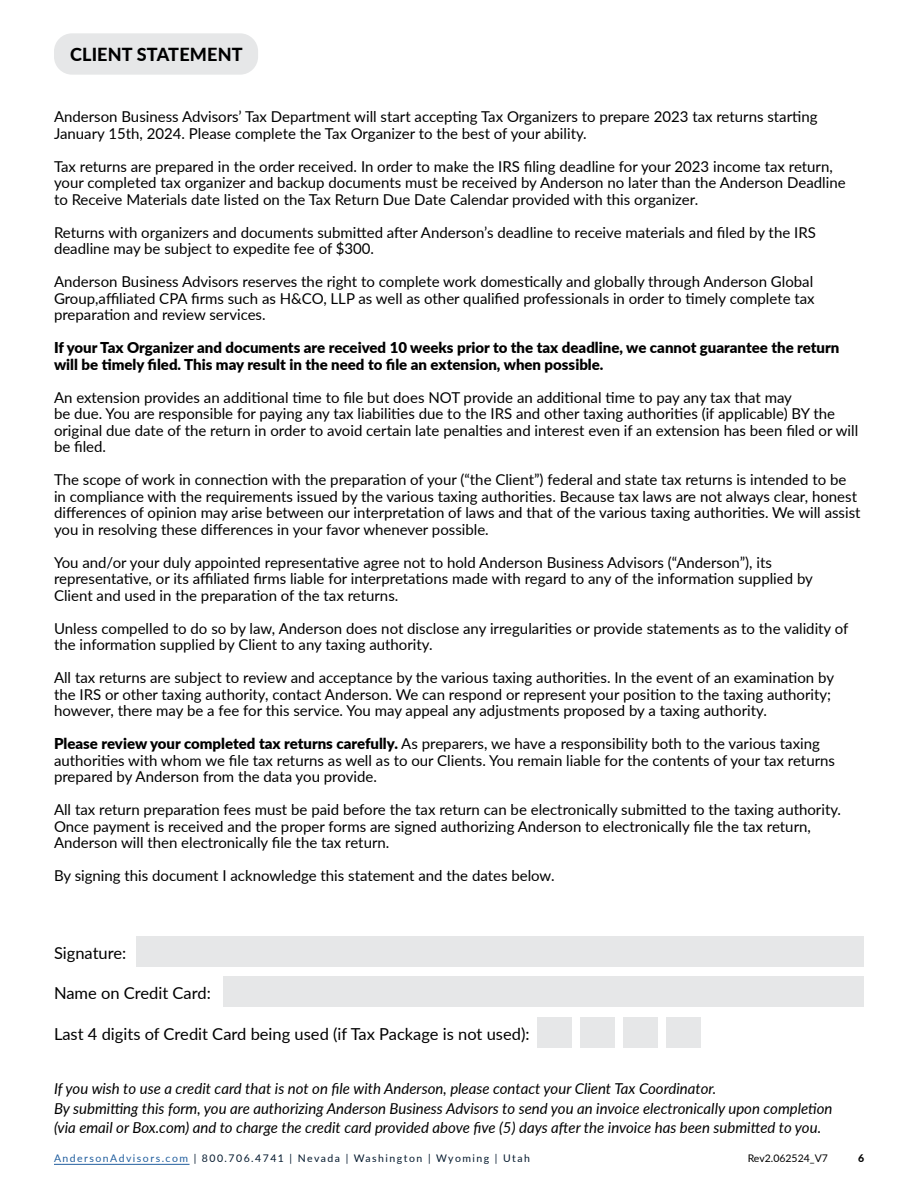
<style>
.page{position:relative;width:918px;height:1188px;background:#fff}
.page>*{position:absolute;margin:0;border:0;box-sizing:border-box;transform-origin:0 0}
.t1{font:800 18px "Lato";letter-spacing:.01em;color:#000}
.t2{font:16.5px "Lato";color:#000}
.t3{font:15px/16.5px "Lato";color:#000}
.t4{font:italic 15px/19.5px "Lato";color:#000}
.t5{font:900 15px/16.5px "Lato";color:#000}
.t6{font:10.5px "Lato";letter-spacing:.14em;color:#051a2e}
.t7{font:10.5px "Lato";color:#000}
.t8{font:800 10.5px "Lato";color:#000}
.s1{font-weight:900}
.s2{color:#215e9e}
</style>
<div class="page">
<hr style="left:54px;top:1164px;width:136px;height:1px;background:#215e9e">
<div style="left:54px;top:33px;width:204px;height:42px;background:#e6e7e8;border-radius:18px"></div>
<div style="left:136px;top:936px;width:728px;height:31px;background:#e6e7e8"></div>
<div style="left:224px;top:976px;width:640px;height:31px;background:#e6e7e8"></div>
<div style="left:537px;top:1017px;width:34px;height:30px;background:#e6e7e8"></div>
<div style="left:580px;top:1017px;width:34px;height:30px;background:#e6e7e8"></div>
<div style="left:623px;top:1017px;width:34px;height:30px;background:#e6e7e8"></div>
<div style="left:666px;top:1017px;width:34px;height:30px;background:#e6e7e8"></div>
<p class="t1" style="left:70px;top:41px;width:174px">CLIENT STATEMENT</p>
<p class="t3" style="left:54px;top:108px;width:765px">Anderson Business Advisors’ Tax Department will start accepting Tax Organizers to prepare 2023 tax returns starting<br>January 15th, 2024. Please complete the Tax Organizer to the best of your ability.</p>
<p class="t3" style="left:54px;top:157px;width:793px">Tax returns are prepared in the order received. In order to make the IRS filing deadline for your 2023 income tax return, your completed tax organizer and backup documents must be received by Anderson no later than the Anderson Deadline to Receive Materials date listed on the Tax Return Due Date Calendar provided with this organizer.</p>
<p class="t3" style="left:54px;top:223px;width:763px">Returns with organizers and documents submitted after Anderson’s deadline to receive materials and filed by the IRS deadline may be subject to expedite fee of $300.</p>
<p class="t3" style="left:54px;top:273px;width:762px;text-align:justify">Anderson Business Advisors reserves the right to complete work domestically and globally through Anderson Global Group,affiliated CPA firms such as H&amp;CO, LLP as well as other qualified professionals in order to timely complete tax preparation and review services.</p>
<p class="t5" style="left:54px;top:339px;width:787px">If your Tax Organizer and documents are received 10 weeks prior to the tax deadline, we cannot guarantee the return will be timely filed. This may result in the need to file an extension, when possible.</p>
<p class="t3" style="left:54px;top:388px;width:806px">An extension provides an additional time to file but does NOT provide an additional time to pay any tax that may<br>be due. You are responsible for paying any tax liabilities due to the IRS and other taxing authorities (if applicable) BY the original due date of the return in order to avoid certain late penalties and interest even if an extension has been filed or will be filed.</p>
<p class="t3" style="left:54px;top:471px;width:808px">The scope of work in connection with the preparation of your (“the Client”) federal and state tax returns is intended to be in compliance with the requirements issued by the various taxing authorities. Because tax laws are not always clear, honest differences of opinion may arise between our interpretation of laws and that of the various taxing authorities. We will assist you in resolving these differences in your favor whenever possible.</p>
<p class="t3" style="left:54px;top:553px;width:760px">You and/or your duly appointed representative agree not to hold Anderson Business Advisors (“Anderson”), its representative, or its affiliated firms liable for interpretations made with regard to any of the information supplied by<br>Client and used in the preparation of the tax returns.</p>
<p class="t3" style="left:54px;top:619px;width:796px">Unless compelled to do so by law, Anderson does not disclose any irregularities or provide statements as to the validity of the information supplied by Client to any taxing authority.</p>
<p class="t3" style="left:54px;top:669px;width:782px">All tax returns are subject to review and acceptance by the various taxing authorities. In the event of an examination by the IRS or other taxing authority, contact Anderson. We can respond or represent your position to the taxing authority; however, there may be a fee for this service. You may appeal any adjustments proposed by a taxing authority.</p>
<p class="t3" style="left:54px;top:735px;width:783px"><span class="s1">Please review your completed tax returns carefully.</span> As preparers, we have a responsibility both to the various taxing authorities with whom we file tax returns as well as to our Clients. You remain liable for the contents of your tax returns prepared by Anderson from the data you provide.</p>
<p class="t3" style="left:54px;top:801px;width:789px">All tax return preparation fees must be paid before the tax return can be electronically submitted to the taxing authority.<br>Once payment is received and the proper forms are signed authorizing Anderson to electronically file the tax return,<br>Anderson will then electronically file the tax return.</p>
<p class="t3" style="left:54px;top:867px;width:502px">By signing this document I acknowledge this statement and the dates below.</p>
<p class="t2" style="left:54px;top:941px;width:74px">Signature:</p>
<p class="t2" style="left:54px;top:981px;width:158px">Name on Credit Card:</p>
<p class="t2" style="left:54px;top:1022px;width:477px">Last 4 digits of Credit Card being used (if Tax Package is not used):</p>
<p class="t4" style="left:54px;top:1079px;width:780px">If you wish to use a credit card that is not on file with Anderson, please contact your Client Tax Coordinator.<br>By submitting this form, you are authorizing Anderson Business Advisors to send you an invoice electronically upon completion (via email or Box.com) and to charge the credit card provided above five (5) days after the invoice has been submitted to you.</p>
<p class="t6" style="left:54px;top:1151px;width:478px"><span class="s2">AndersonAdvisors.com</span> | 800.706.4741 | Nevada | Washington | Wyoming | Utah</p>
<p class="t7" style="left:748px;top:1151px;width:82px">Rev2.062524_V7</p>
<p class="t8" style="left:858px;top:1150px;width:8px">6</p>
</div>
